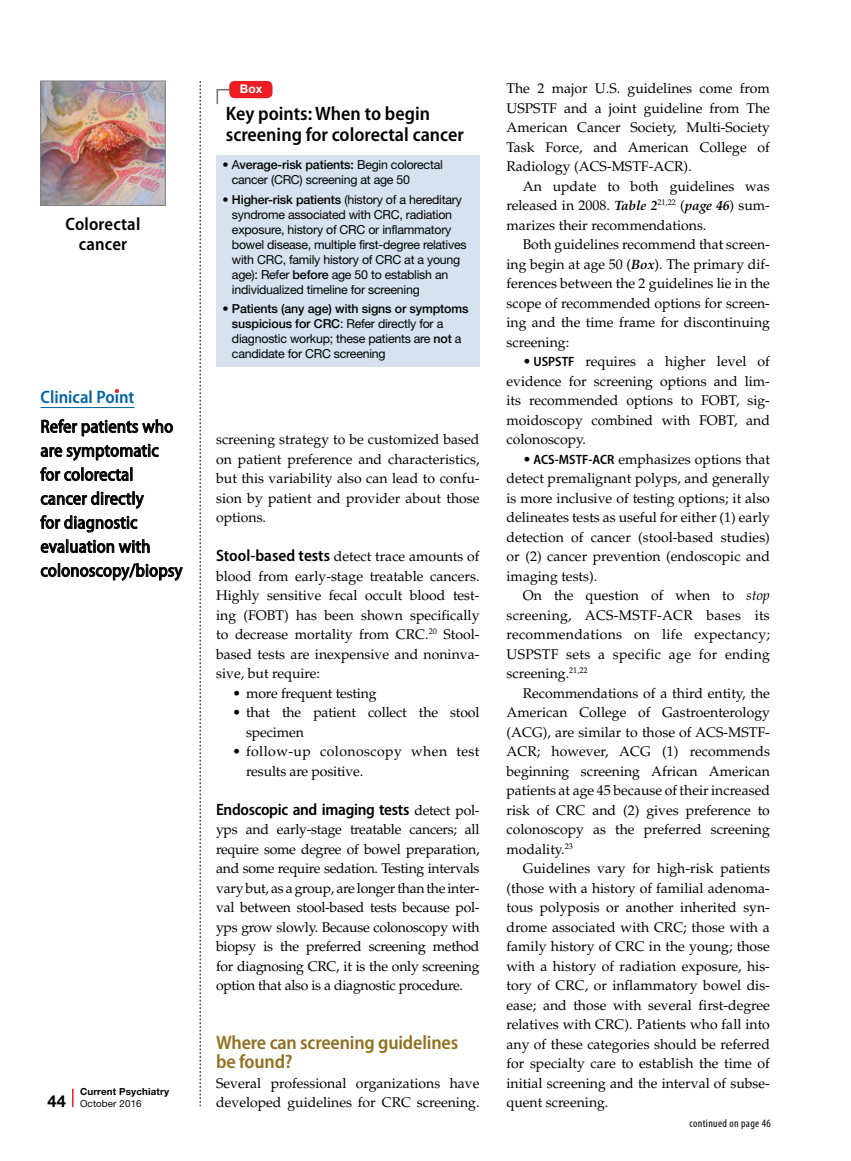
<style>
.page{position:relative;width:851px;height:1161px;background:#fff}
.page>*{position:absolute;margin:0;border:0;box-sizing:border-box;transform-origin:0 0}
.boxhead{font:600 semi-condensed 19.5px/21px "Myriad Pro";color:#000}
.sub2{font:600 semi-condensed 19.5px/19.5px "Myriad Pro";letter-spacing:-.01em;color:#91701f}
.clinical_point{font:semi-condensed 18px/24px "Myriad Pro";letter-spacing:.01em;color:#000}
.t1{font:600 semi-condensed 18px/19.5px "Myriad Pro";letter-spacing:.01em;color:#000;text-align:center}
.t2{font:600 semi-condensed 18px "Myriad Pro";color:#0063a5}
.body{font:600 semi-condensed 16.5px "Myriad Pro";letter-spacing:-.02em;color:#000}
.body_indent{font:14.1px/19.5px "Palatino LT Std";color:#000;text-align:justify}
.body-2{font:14.1px/19.5px "Palatino LT Std";color:#000;text-align:justify}
.body_indent-2{font:14.1px/19.5px "Palatino LT Std";letter-spacing:.03em;color:#000}
.boxbody_2{font:12.3px/15px "Helvetica Neue LT Std";letter-spacing:-.02em;color:#000}
.boxhead_no{font:700 12px "Helvetica Neue LT Std";color:#fff}
.t3{font:condensed 11.25px "Myriad Pro";letter-spacing:.03em;color:#000}
.t4{font:700 9.75px/12px "Helvetica Neue LT Std";letter-spacing:.015em;color:#000}
.s1{font-size:16.5px}
.s2{font-weight:400}
.s3{font-weight:500}
.s4{font-family:"Myriad Pro";font-weight:600;font-stretch:semi-condensed;font-size:16.5px}
.s5{font-family:"Palatino LT Std";font-weight:400;font-stretch:normal;font-size:14.1px}
.s6{font-weight:700;font-style:italic;font-size:13.5px}
.s7{font-family:"Myriad Pro";font-weight:600;font-stretch:semi-condensed;font-size:13.5px}
.s8{font-style:italic}
</style>
<div class="page">
<img style="left:42px;top:83px;width:121px;height:121px">
<div style="left:40px;top:81px;width:125px;height:125px;border:1px solid #808285"></div>
<svg style="left:200px;top:81px;width:1px;height:1025px"></svg>
<svg style="left:72px;top:1089px;width:2px;height:18px"></svg>
<hr style="left:40px;top:407px;width:94px;height:1px;background:#0063a5">
<svg style="left:41px;top:419px;width:132px;height:18px"></svg>
<svg style="left:41px;top:444px;width:118px;height:17px"></svg>
<svg style="left:40px;top:467px;width:92px;height:14px"></svg>
<svg style="left:41px;top:491px;width:103px;height:18px"></svg>
<svg style="left:40px;top:515px;width:97px;height:18px"></svg>
<svg style="left:41px;top:539px;width:109px;height:15px"></svg>
<svg style="left:41px;top:563px;width:142px;height:18px"></svg>
<svg style="left:115px;top:389px;width:4px;height:4px"></svg>
<svg style="left:216px;top:89px;width:19px;height:16px"></svg>
<div style="left:229px;top:81px;width:43px;height:17px;background:#ed1d24;border-radius:5px"></div>
<div style="left:216px;top:155px;width:263px;height:212px;background:#d6e2f0"></div>
<p class="t1" style="left:66px;top:214px;width:76px">Colorectal cancer</p>
<p class="t2" style="left:40px;top:386px;width:95px">Clinical Point</p>
<p class="clinical_point" style="left:40px;top:414px;width:143px">Refer patients who are symptomatic for colorectal cancer directly<br>for diagnostic evaluation with colonoscopy/biopsy</p>
<p class="t4" style="left:47px;top:1085px;width:123px;text-indent:33px">Current Psychiatry<br><span class="s1">44</span> <span class="s2">October 2016</span></p>
<p class="boxhead_no" style="left:240px;top:82px;width:24px">Box</p>
<p class="boxhead" style="left:226px;top:102px;width:239px">Key points: When to begin screening for colorectal cancer</p>
<p class="boxbody_2" style="left:232px;top:157px;width:212px;text-indent:-9px">• A<span class="s3">verage-risk patients:</span> Begin colorectal cancer (CRC) screening at age 50</p>
<p class="boxbody_2" style="left:232px;top:192px;width:236px;text-indent:-9px"><span class="s3">• Higher-risk patients</span> (history of a hereditary syndrome associated with CRC, radiation exposure, history of CRC or inflammatory bowel disease, multiple first-degree relatives with CRC, family history of CRC at a young age): Refer <span class="s3">before</span> age 50 to establish an individualized timeline for screening</p>
<p class="boxbody_2" style="left:232px;top:301px;width:238px;text-indent:-9px"><span class="s3">• Patients (any age) with signs or symptoms suspicious for CRC</span>: Refer directly for a diagnostic workup; these patients are <span class="s3">not</span> a candidate for CRC screening</p>
<p class="body-2" style="left:216px;top:430px;width:265px">screening strategy to be customized based on patient preference and characteristics, but this variability also can lead to confu&shy;sion by patient and provider about those options.</p>
<p class="body-2" style="left:216px;top:547px;width:265px"><span class="s4">Stool-based tests</span> detect trace amounts of blood from early-stage treatable cancers.<br>Highly sensitive fecal occult blood test&shy;ing (FOBT) has been shown specifically to decrease mortality from CRC.<sup>20</sup> Stool&shy;based tests are inexpensive and noninva&shy;sive, but require:</p>
<p class="body_indent" style="left:232px;top:683px;width:146px">• more frequent testing</p>
<p class="body_indent" style="left:246px;top:703px;width:235px;text-indent:-14px">• that the patient collect the stool specimen</p>
<p class="body_indent-2" style="left:246px;top:742px;width:235px;text-indent:-14px">• follow-up colonoscopy when test results are positive.</p>
<p class="body" style="left:216px;top:799px;width:265px">Endoscopic and imaging tests <span class="s5">detect pol-</span></p>
<p class="body-2" style="left:216px;top:820px;width:265px">yps and early-stage treatable cancers; all require some degree of bowel preparation, and some require sedation. Testing intervals vary but, as a group, are longer than the inter&shy;val between stool-based tests because pol&shy;yps grow slowly. Because colonoscopy with biopsy is the preferred screening method for diagnosing CRC, it is the only screening option that also is a diagnostic procedure.</p>
<p class="sub2" style="left:216px;top:1032px;width:243px">Where can screening guidelines be found?</p>
<p class="body-2" style="left:216px;top:1073px;width:265px">Several professional organizations have developed guidelines for CRC screening.</p>
<p class="body-2" style="left:506px;top:79px;width:265px">The 2 major U.S. guidelines come from USPSTF and a joint guideline from The American Cancer Society, Multi-Society Task Force, and American College of Radiology (ACS-MSTF-ACR).</p>
<p class="body_indent" style="left:506px;top:176px;width:265px;text-indent:16px">An update to both guidelines was released in 2008. <span class="s6">Table 2</span><sup>21,22</sup> (<span class="s6">page 46</span>) sum&shy;marizes their recommendations.</p>
<p class="body_indent" style="left:506px;top:235px;width:265px;text-indent:16px">Both guidelines recommend that screen&shy;ing begin at age 50 (<span class="s6">Box</span>). The primary dif&shy;ferences between the 2 guidelines lie in the scope of recommended options for screen&shy;ing and the time frame for discontinuing screening:</p>
<p class="body_indent" style="left:506px;top:352px;width:265px;text-indent:16px">• <span class="s7">USPSTF</span> requires a higher level of evidence for screening options and lim&shy;its recommended options to FOBT, sig&shy;moidoscopy combined with FOBT, and colonoscopy.</p>
<p class="body_indent" style="left:506px;top:449px;width:265px;text-indent:16px">• <span class="s7">ACS-MSTF-ACR</span> emphasizes options that detect premalignant polyps, and generally is more inclusive of testing options; it also delineates tests as useful for either (1) early detection of cancer (stool-based studies) or (2) cancer prevention (endoscopic and imaging tests).</p>
<p class="body_indent" style="left:506px;top:586px;width:265px;text-indent:16px">On the question of when to <span class="s8">stop </span>screening, ACS-MSTF-ACR bases its recommendations on life expectancy; USPSTF sets a specific age for ending screening.<sup>21,22</sup></p>
<p class="body_indent" style="left:506px;top:683px;width:265px;text-indent:16px">Recommendations of a third entity, the American College of Gastroenterology (ACG), are similar to those of ACS-MSTF-ACR; however, ACG (1) recommends beginning screening African American patients at age 45 because of their increased risk of CRC and (2) gives preference to colonoscopy as the preferred screening modality.<sup>23</sup></p>
<p class="body_indent" style="left:506px;top:859px;width:265px;text-indent:16px">Guidelines vary for high-risk patients (those with a history of familial adenoma&shy;tous polyposis or another inherited syn&shy;drome associated with CRC; those with a family history of CRC in the young; those with a history of radiation exposure, his&shy;tory of CRC, or inflammatory bowel dis&shy;ease; and those with several first-degree relatives with CRC). Patients who fall into any of these categories should be referred for specialty care to establish the time of initial screening and the interval of subse&shy;quent screening.</p>
<p class="t3" style="left:689px;top:1116px;width:83px">continued on page 46</p>
</div>
